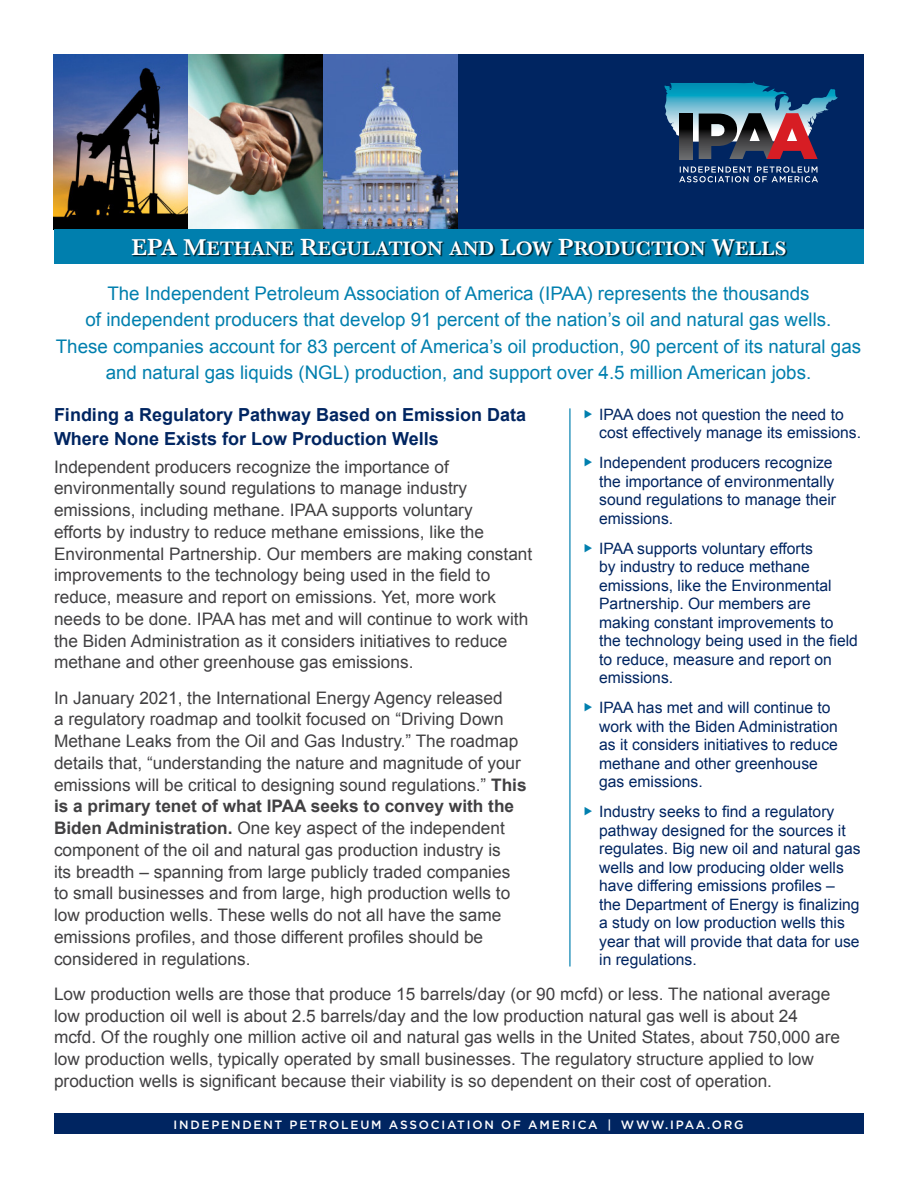
<style>
.page{position:relative;width:918px;height:1188px;background:#fff}
.page>*{position:absolute;margin:0;border:0;box-sizing:border-box;transform-origin:0 0}
.t1{font:20.4px "Baskerville Semi Bold SC850";color:#fff}
.t2{font:18.75px/26.2px "Arial";color:#007fae;text-align:center}
.t3{font:700 18px/24px "Arial";color:#002561}
.t4{font:17.25px/21.8px "Arial";color:#414042}
.t5{font:15.6px/18.6px "Arial";color:#002561}
.t6{font:500 12px "Gotham";letter-spacing:.15em;color:#fff}
.s1{font-size:24px}
.s2{font-weight:700}
</style>
<div class="page">
<div style="left:457px;top:54px;width:407px;height:176px;background:#002561"></div>
<img style="left:54px;top:54px;width:403px;height:176px">
<svg style="left:679px;top:166px;width:139px;height:16px"></svg>
<svg style="left:664px;top:81px;width:174px;height:78px"></svg>
<div style="left:54px;top:230px;width:810px;height:34px;background:#007fae"></div>
<div style="left:133px;top:239px;width:655px;height:18px;background:#000;opacity:.75"></div>
<div style="left:54px;top:1114px;width:810px;height:20px;background:#002561"></div>
<hr style="left:569px;top:408px;width:2px;height:559px;background:#007fae">
<p class="t1" style="left:131px;top:236px;width:657px"><span class="s1">EPA M</span>ETHANE <span class="s1">R</span>EGULATION AND <span class="s1">L</span>OW <span class="s1">P</span>RODUCTION <span class="s1">W</span>ELLS</p>
<p class="t2" style="left:56px;top:281px;width:807px">The Independent Petroleum Association of America (IPAA) represents the thousands<br>of independent producers that develop 91 percent of the nation’s oil and natural gas wells.<br>These companies account for 83 percent of America’s oil production, 90 percent of its natural gas and natural gas liquids (NGL) production, and support over 4.5 million American jobs.</p>
<p class="t5" style="left:599px;top:405px;width:263px">IPAA does not question the need to cost effectively manage its emissions.</p>
<p class="t5" style="left:599px;top:454px;width:238px">Independent producers recognize the importance of environmentally sound regulations to manage their emissions.</p>
<p class="t5" style="left:599px;top:539px;width:260px">IPAA supports voluntary efforts<br>by industry to reduce methane emissions, like the Environmental<br>Partnership. Our members are making constant improvements to the technology being used in the field to reduce, measure and report on emissions.</p>
<p class="t5" style="left:599px;top:699px;width:240px">IPAA has met and will continue to work with the Biden Administration as it considers initiatives to reduce methane and other greenhouse gas emissions.</p>
<p class="t5" style="left:599px;top:802px;width:263px">Industry seeks to find a regulatory pathway designed for the sources it regulates. Big new oil and natural gas wells and low producing older wells have differing emissions profiles – the Department of Energy is finalizing a study on low production wells this year that will provide that data for use in regulations.</p>
<p class="t3" style="left:54px;top:404px;width:474px">Finding a Regulatory Pathway Based on Emission Data<br>Where None Exists for Low Production Wells</p>
<p class="t4" style="left:54px;top:456px;width:480px">Independent producers recognize the importance of environmentally sound regulations to manage industry emissions, including methane. IPAA supports voluntary<br>efforts by industry to reduce methane emissions, like the Environmental Partnership. Our members are making constant improvements to the technology being used in the field to reduce, measure and report on emissions. Yet, more work needs to be done. IPAA has met and will continue to work with the Biden Administration as it considers initiatives to reduce methane and other greenhouse gas emissions.</p>
<p class="t4" style="left:54px;top:687px;width:474px">In January 2021, the International Energy Agency released<br>a regulatory roadmap and toolkit focused on “Driving Down Methane Leaks from the Oil and Gas Industry.” The roadmap details that, “understanding the nature and magnitude of your emissions will be critical to designing sound regulations.” <span class="s2">This is a primary tenet of what IPAA seeks to convey with the Biden Administration.</span> One key aspect of the independent component of the oil and natural gas production industry is<br>its breadth – spanning from large publicly traded companies to small businesses and from large, high production wells to low production wells. These wells do not all have the same emissions profiles, and those different profiles should be considered in regulations.</p>
<p class="t4" style="left:54px;top:983px;width:788px">Low production wells are those that produce 15 barrels/day (or 90 mcfd) or less. The national average low production oil well is about 2.5 barrels/day and the low production natural gas well is about 24 mcfd. Of the roughly one million active oil and natural gas wells in the United States, about 750,000 are low production wells, typically operated by small businesses. The regulatory structure applied to low production wells is significant because their viability is so dependent on their cost of operation.</p>
<p class="t6" style="left:173px;top:1117px;width:572px">INDEPENDENT PETROLEUM ASSOCIATION OF AMERICA | WWW.IPAA.ORG</p>
</div>
